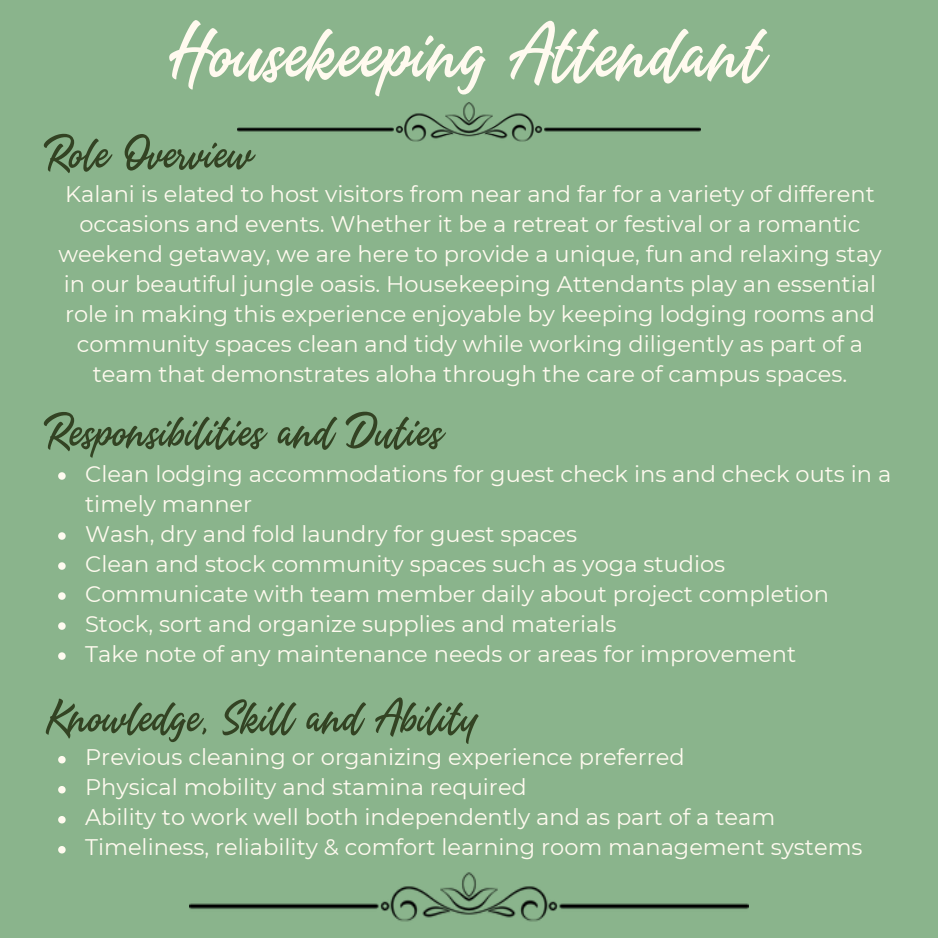
<style>
.page{position:relative;width:938px;height:938px;background:#fff}
.page>*{position:absolute;margin:0;border:0;box-sizing:border-box;transform-origin:0 0}
.t1{font:83.75px "Headey Script";color:#fffaef}
.t2{font:50.75px "Headey Script";color:#334323}
.t3{font:22.5px/30px "Montserrat";color:#fffaef;text-align:center}
</style>
<div class="page">
<div style="left:0;top:0;width:938px;height:937px;background:#8ab48c"></div>
<img style="left:189px;top:872px;width:559px;height:50px">
<svg style="left:58px;top:756px;width:8px;height:7px"></svg>
<svg style="left:58px;top:786px;width:8px;height:7px"></svg>
<svg style="left:58px;top:816px;width:8px;height:7px"></svg>
<svg style="left:58px;top:846px;width:8px;height:7px"></svg>
<svg style="left:58px;top:472px;width:8px;height:7px"></svg>
<svg style="left:58px;top:532px;width:8px;height:7px"></svg>
<svg style="left:58px;top:562px;width:8px;height:7px"></svg>
<svg style="left:58px;top:592px;width:8px;height:7px"></svg>
<svg style="left:58px;top:622px;width:8px;height:7px"></svg>
<svg style="left:58px;top:652px;width:8px;height:7px"></svg>
<img style="left:237px;top:102px;width:463px;height:40px">
<p class="t1" style="left:170px;top:6px;width:599px">Housekeeping Attendant</p>
<p class="t2" style="left:47px;top:125px;width:209px">Role Overview</p>
<p class="t3" style="left:58px;top:179px;width:824px">Kalani is elated to host visitors from near and far for a variety of different occasions and events. Whether it be a retreat or festival or a romantic weekend getaway, we are here to provide a unique, fun and relaxing stay in our beautiful jungle oasis. Housekeeping Attendants play an essential role in making this experience enjoyable by keeping lodging rooms and community spaces clean and tidy while working diligently as part of a team that demonstrates aloha through the care of campus spaces.</p>
<p class="t2" style="left:47px;top:403px;width:399px">Responsibilities and Duties</p>
<p class="t3" style="left:85px;top:458px;width:807px;text-align:left">Clean lodging accommodations for guest check ins and check outs in a timely manner</p>
<p class="t3" style="left:85px;top:518px;width:493px">Wash, dry and fold laundry for guest spaces</p>
<p class="t3" style="left:85px;top:548px;width:641px">Clean and stock community spaces such as yoga studios</p>
<p class="t3" style="left:85px;top:578px;width:745px">Communicate with team member daily about project completion</p>
<p class="t3" style="left:85px;top:608px;width:533px">Stock, sort and organize supplies and materials</p>
<p class="t3" style="left:85px;top:638px;width:712px">Take note of any maintenance needs or areas for improvement</p>
<p class="t2" style="left:47px;top:688px;width:435px">Knowledge, Skill and Ability</p>
<p class="t3" style="left:85px;top:742px;width:601px">Previous cleaning or organizing experience preferred</p>
<p class="t3" style="left:85px;top:772px;width:443px">Physical mobility and stamina required</p>
<p class="t3" style="left:85px;top:802px;width:691px">Ability to work well both independently and as part of a team</p>
<p class="t3" style="left:85px;top:832px;width:779px">Timeliness, reliability &amp; comfort learning room management systems</p>
</div>
